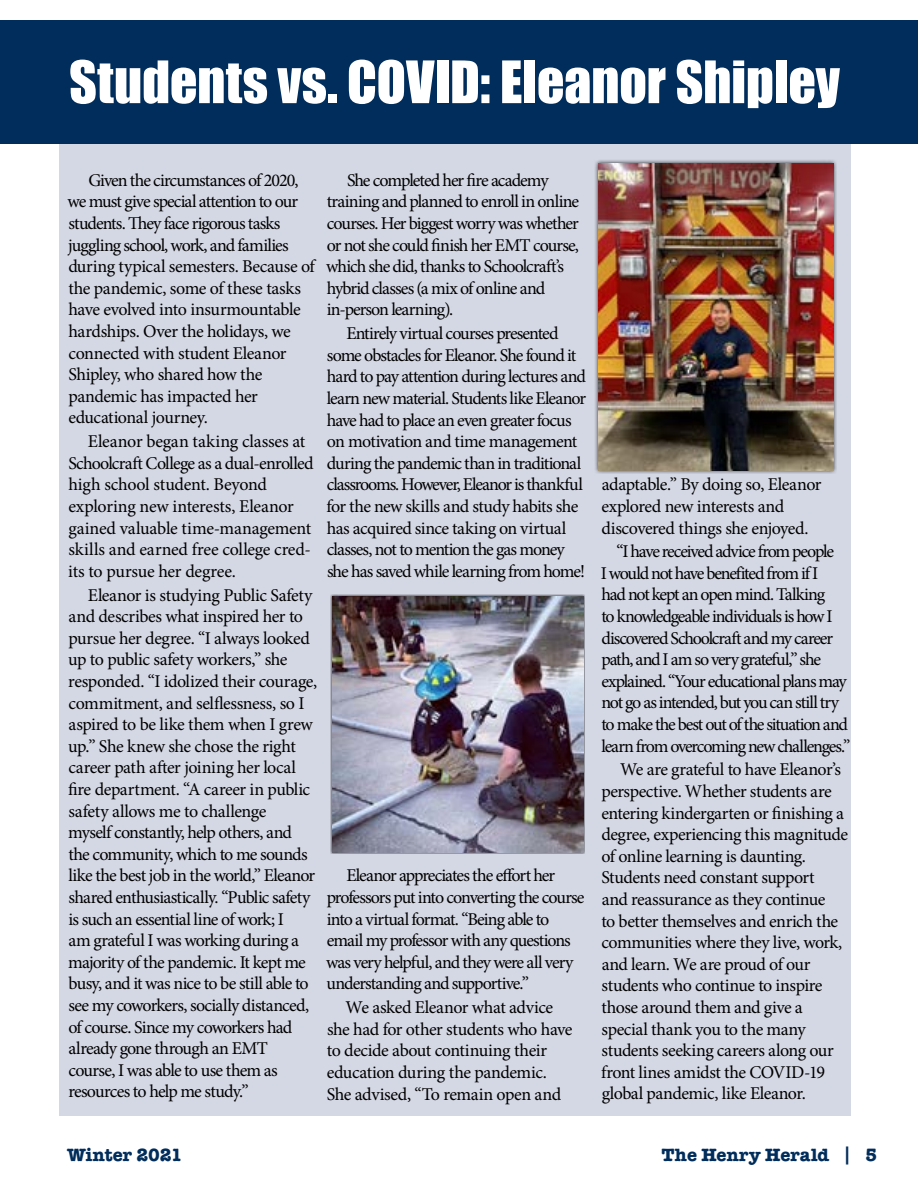
<style>
.page{position:relative;width:918px;height:1188px;background:#fff}
.page>*{position:absolute;margin:0;border:0;box-sizing:border-box;transform-origin:0 0}
.t1{font:54px "Impact";letter-spacing:-.005em;color:#fff}
.t2{font:18px/21.6px "Minion Pro";letter-spacing:-.035em;color:#000}
.t3{font:18px/21.6px "Minion Pro";letter-spacing:-.065em;color:#000}
.t4{font:18px/21.6px "Minion Pro";letter-spacing:-.015em;color:#000}
.t5{font:18px/21.6px "Minion Pro";letter-spacing:-.055em;color:#000}
.t6{font:700 18px "American Typewriter Std";color:#002d5b}
</style>
<div class="page">
<div style="left:59px;top:56px;width:791px;height:1060px;background:#d4d8e4"></div>
<div style="left:0;top:20px;width:918px;height:123px;background:#002d5b"></div>
<div style="left:594px;top:159px;width:243px;height:315px;background:#000;opacity:.75"></div>
<img style="left:598px;top:163px;width:235px;height:307px">
<div style="left:330px;top:595px;width:255px;height:259px;background:#000;opacity:.75"></div>
<img style="left:332px;top:597px;width:251px;height:255px">
<h1 class="t1" style="left:69px;top:40px;width:772px">Students vs. COVID: Eleanor Shipley</h1>
<p class="t2" style="left:68px;top:169px;width:249px;text-indent:21px">Given the circumstances of 2020, we must give special attention to our students. They face rigorous tasks juggling school, work, and families during typical semesters. Because of the pandemic, some of these tasks have evolved into insurmountable hardships. Over the holidays, we connected with student Eleanor<br>Shipley, who shared how the pandemic has impacted her educational journey.</p>
<p class="t4" style="left:68px;top:431px;width:247px;text-indent:20px">Eleanor began taking classes at<br>Schoolcraft College as a dual-enrolled high school student. Beyond exploring new interests, Eleanor gained valuable time-management skills and earned free college cred&shy;its to pursue her degree.</p>
<p class="t2" style="left:68px;top:584px;width:251px;text-indent:20px">Eleanor is studying Public Safety and describes what inspired her to pursue her degree. “I always looked up to public safety workers,” she responded. “I idolized their courage, commitment, and selflessness, so I aspired to be like them when I grew up.” She knew she chose the right career path after joining her local fire department. “A career in public safety allows me to challenge<br>myself constantly, help others, and the community, which to me sounds like the best job in the world,” Eleanor shared enthusiastically. “Public safety is such an essential line of work; I<br>am grateful I was working during a majority of the pandemic. It kept me busy, and it was nice to be still able to see my coworkers, socially distanced, of course. Since my coworkers had already gone through an EMT course, I was able to use them as resources to help me study.”</p>
<p class="t2" style="left:326px;top:169px;width:255px;text-indent:21px">She completed her fire academy training and planned to enroll in online courses. Her biggest worry was whether or not she could finish her EMT course, which she did, thanks to Schoolcraft’s hybrid classes (a mix of online and in-person learning).</p>
<p class="t2" style="left:327px;top:323px;width:261px;text-indent:20px">Entirely virtual courses presented some obstacles for Eleanor. She found it hard to pay attention during lectures and learn new material. Students like Eleanor have had to place an even greater focus on motivation and time management during the pandemic than in traditional classrooms. However, Eleanor is thankful for the new skills and study habits she has acquired since taking on virtual classes, not to mention the gas money she has saved while learning from home!</p>
<p class="t5" style="left:326px;top:865px;width:260px;text-indent:20px">Eleanor appreciates the effort her professors put into converting the course into a virtual format. “Being able to email my professor with any questions was very helpful, and they were all very understanding and supportive.”</p>
<p class="t2" style="left:327px;top:997px;width:247px;text-indent:19px">We asked Eleanor what advice she had for other students who have to decide about continuing their education during the pandemic.<br>She advised, “To remain open and</p>
<p class="t2" style="left:601px;top:474px;width:222px">adaptable.” By doing so, Eleanor explored new interests and discovered things she enjoyed.</p>
<p class="t3" style="left:601px;top:541px;width:251px;text-indent:16px">“I have received advice from people<br>I would not have benefited from if I<br>had not kept an open mind. Talking<br>to knowledgeable individuals is how I discovered Schoolcraft and my career path, and I am so very grateful,” she explained. “Your educational plans may not go as intended, but you can still try to make the best out of the situation and learn from overcoming new challenges.”</p>
<p class="t2" style="left:601px;top:759px;width:248px;text-indent:19px">We are grateful to have Eleanor’s perspective. Whether students are entering kindergarten or finishing a degree, experiencing this magnitude of online learning is daunting.<br>Students need constant support<br>and reassurance as they continue<br>to better themselves and enrich the communities where they live, work, and learn. We are proud of our students who continue to inspire those around them and give a special thank you to the many students seeking careers along our front lines amidst the COVID-19 global pandemic, like Eleanor.</p>
<p class="t6" style="left:67px;top:1144px;width:117px">Winter 2021</p>
<p class="t6" style="left:662px;top:1144px;width:217px">The Henry Herald | 5</p>
</div>
